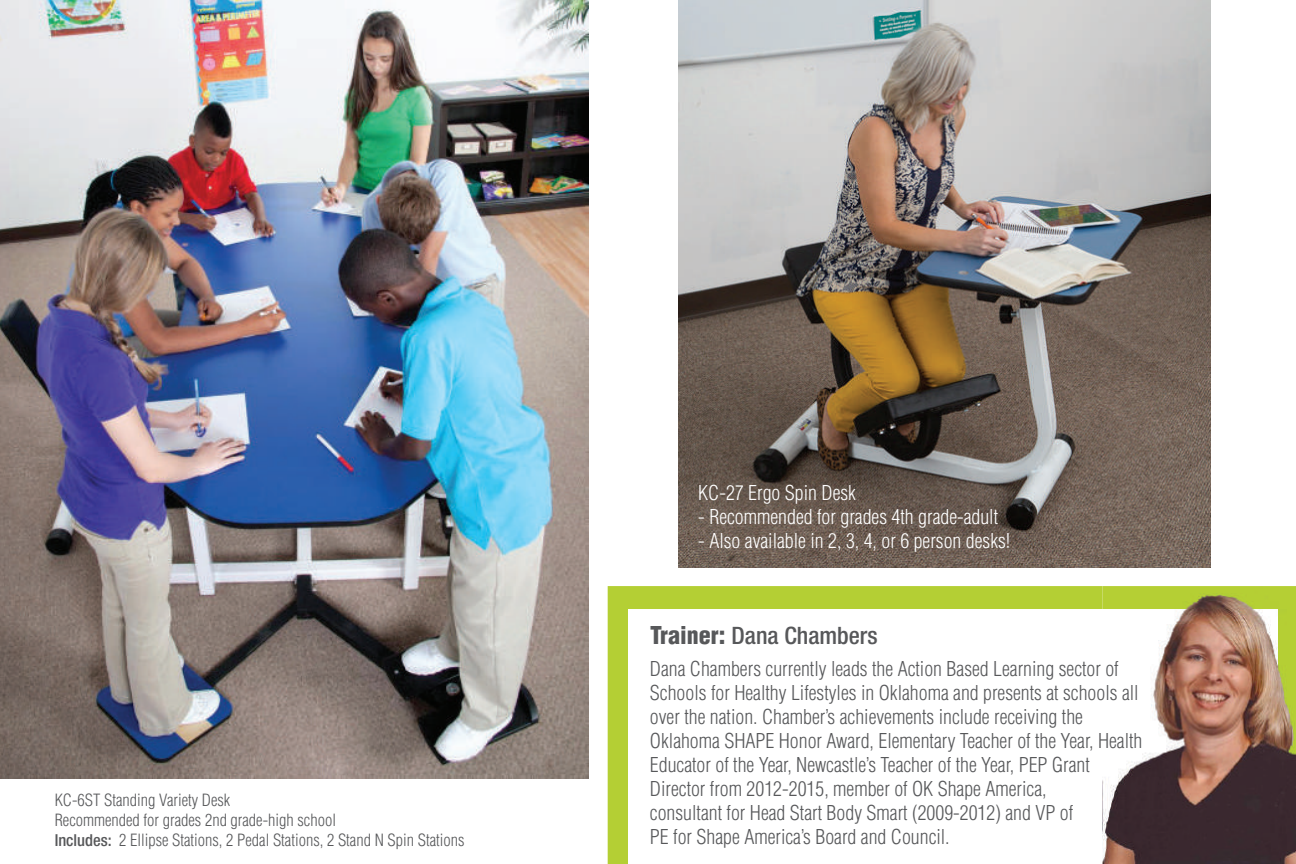
<style>
.page{position:relative;width:1296px;height:864px;background:#fff}
.page>*{position:absolute;margin:0;border:0;box-sizing:border-box;transform-origin:0 0}
.t1{font:500 condensed 24px "Helvetica Neue LT Std";color:#57585a}
.t2{font:300 condensed 20px/24px "Helvetica LT Std";color:#57585a}
.t3{font:300 condensed 20px "Helvetica LT Std";color:#fff}
.t4{font:300 condensed 16.4px/19.8px "Helvetica LT Std";color:#57585a}
.s1{font-family:"Helvetica Neue LT Std";font-weight:500}
.s2{font-family:"Helvetica LT Std";font-weight:900}
</style>
<div class="page">
<img style="left:678px;top:0;width:532px;height:567px">
<img style="left:0;top:0;width:589px;height:778px">
<div style="left:608px;top:586px;width:494px;height:278px;background:#b4cf34"></div>
<div style="left:628px;top:609px;width:650px;height:255px;background:#fff"></div>
<img style="left:1102px;top:586px;width:194px;height:278px">
<img style="left:1102px;top:609px;width:176px;height:255px">
<p class="t4" style="left:55px;top:790px;width:411px">KC-6ST Standing Variety Desk<br>Recommended for grades 2nd grade-high school<br><span class="s1">Includes:</span> 2 Ellipse Stations, 2 Pedal Stations, 2 Stand N Spin Stations</p>
<p class="t3" style="left:698px;top:481px;width:159px">KC-27 Ergo Spin Desk</p>
<p class="t3" style="left:698px;top:505px;width:301px">- Recommended for grades 4th grade-adult</p>
<p class="t3" style="left:698px;top:529px;width:314px">- Also available in 2, 3, 4, or 6 person desks!</p>
<p class="t1" style="left:650px;top:621px;width:229px"><span class="s2">Trainer:</span> Dana Chambers</p>
<p class="t2" style="left:650px;top:657px;width:494px">Dana Chambers currently leads the Action Based Learning sector of Schools for Healthy Lifestyles in Oklahoma and presents at schools all over the nation. Chamber’s achievements include receiving the Oklahoma SHAPE Honor Award, Elementary Teacher of the Year, Health Educator of the Year, Newcastle’s Teacher of the Year, PEP Grant Director from 2012-2015, member of OK Shape America,<br>consultant for Head Start Body Smart (2009-2012) and VP of<br>PE for Shape America’s Board and Council.</p>
</div>
